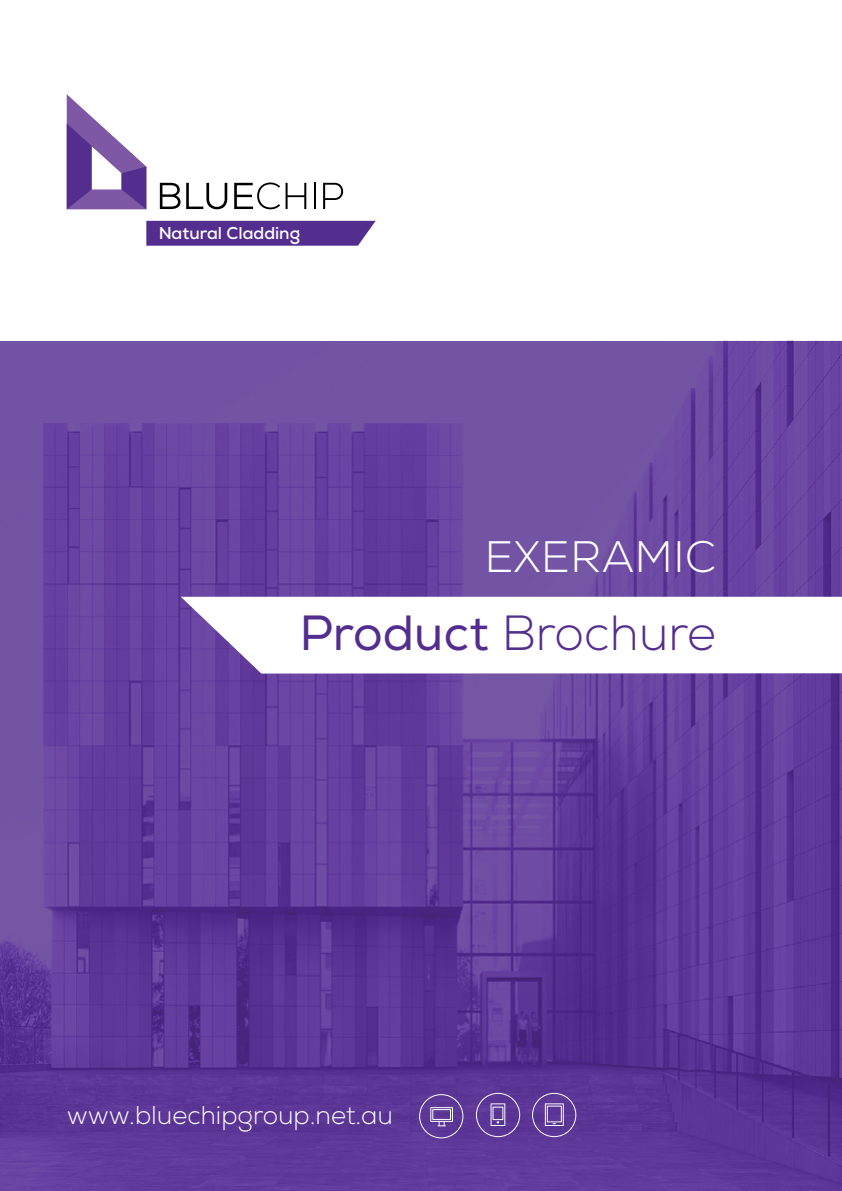
<style>
.page{position:relative;width:842px;height:1191px;background:#fff}
.page>*{position:absolute;margin:0;border:0;box-sizing:border-box;transform-origin:0 0}
.t1{font:300 49.4px "Nexa";color:#542e8f}
.t2{font:300 44px "Nexa";letter-spacing:.015em;color:#fff}
.t3{font:300 25.6px "Nexa";color:#fff}
.t4{font:700 17px "Nexa";color:#fff}
.s1{font-weight:400}
</style>
<div class="page">
<img style="left:0;top:340px;width:842px;height:851px">
<svg style="left:181px;top:597px;width:661px;height:76px"></svg>
<svg style="left:419px;top:1094px;width:44px;height:44px;background:#7352a6"></svg>
<svg style="left:476px;top:1092px;width:44px;height:45px;background:#704fa3"></svg>
<svg style="left:532px;top:1092px;width:44px;height:45px;background:#7251a5"></svg>
<svg style="left:146px;top:221px;width:230px;height:25px;background:#5d3994"></svg>
<svg style="left:67px;top:94px;width:79px;height:115px"></svg>
<svg style="left:160px;top:183px;width:67px;height:26px"></svg>
<svg style="left:234px;top:182px;width:46px;height:27px"></svg>
<svg style="left:286px;top:183px;width:20px;height:26px"></svg>
<hr style="left:314px;top:183px;width:2px;height:26px;background:#000">
<svg style="left:323px;top:183px;width:21px;height:26px"></svg>
<p class="t4" style="left:159px;top:222px;width:143px">Natural Cladding</p>
<h2 class="t2" style="left:485px;top:531px;width:233px">EXERAMIC</h2>
<h1 class="t1" style="left:299px;top:603px;width:418px"><span class="s1">Product</span> Brochure</h1>
<p class="t3" style="left:67px;top:1100px;width:328px">www.bluechipgroup.net.au</p>
</div>
